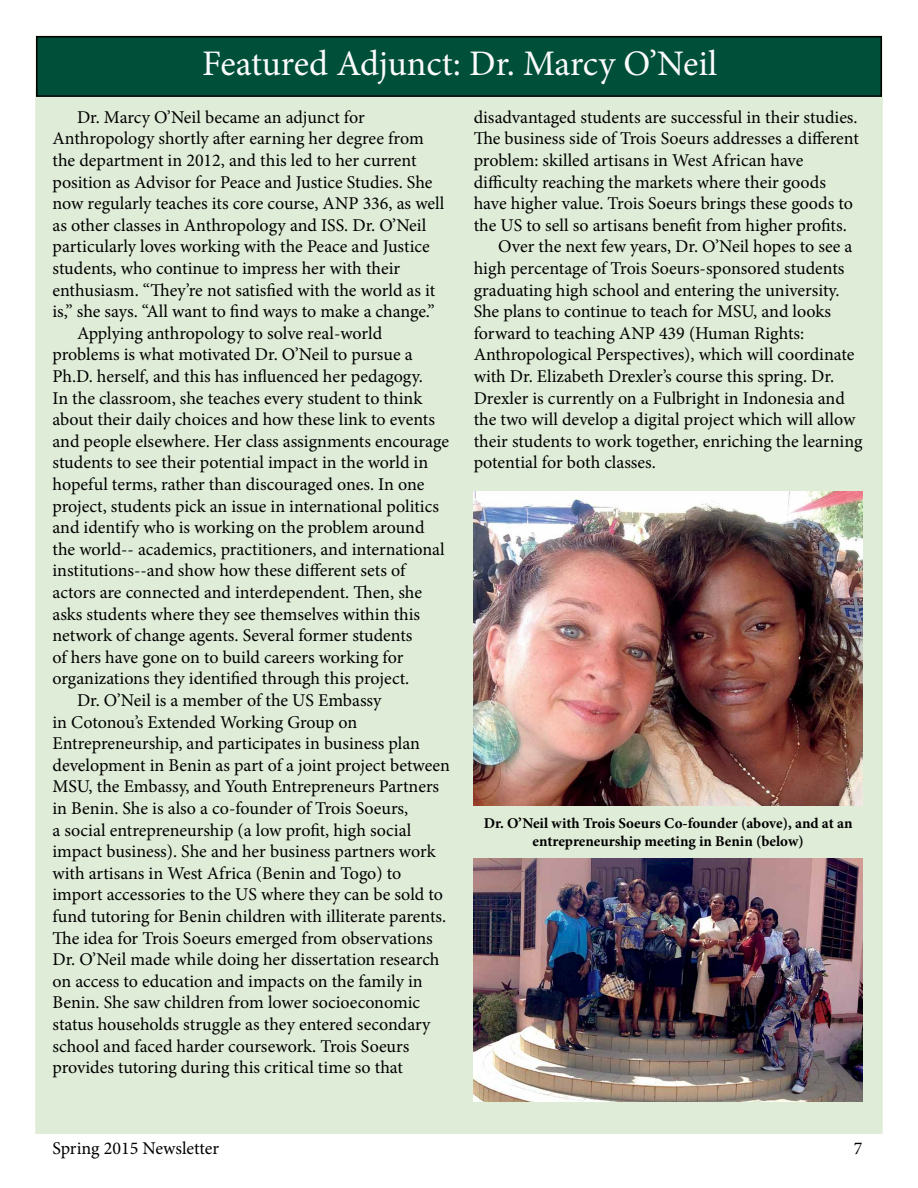
<style>
.page{position:relative;width:918px;height:1188px;background:#fff}
.page>*{position:absolute;margin:0;border:0;box-sizing:border-box;transform-origin:0 0}
.t1{font:36px "Minion Pro";letter-spacing:-.01em;color:#fbfbfb}
.t2{font:18px "Minion Pro";color:#000}
.t3{font:700 15px/18px "Minion Pro";color:#000;text-align:center}
</style>
<div class="page">
<div style="left:35px;top:35px;width:848px;height:1099px;background:#dfecd7"></div>
<div style="left:37px;top:37px;width:844px;height:59px;background:#004f39"></div>
<div style="left:36px;top:36px;width:846px;height:61px;border:2px solid #000"></div>
<img style="left:474px;top:491px;width:388px;height:315px">
<img style="left:474px;top:859px;width:388px;height:243px">
<h1 class="t1" style="left:202px;top:39px;width:517px">Featured Adjunct: Dr. Marcy O’Neil</h1>
<p class="t2" style="left:77px;top:105px;width:289px">Dr. Marcy O’Neil became an adjunct for</p>
<p class="t2" style="left:52px;top:127px;width:373px">Anthropology shortly after earning her degree from</p>
<p class="t2" style="left:52px;top:148px;width:366px">the department in 2012, and this led to her current</p>
<p class="t2" style="left:52px;top:170px;width:382px">position as Advisor for Peace and Justice Studies. She</p>
<p class="t2" style="left:52px;top:191px;width:393px">now regularly teaches its core course, ANP 336, as well</p>
<p class="t2" style="left:52px;top:213px;width:375px">as other classes in Anthropology and ISS. Dr. O’Neil</p>
<p class="t2" style="left:52px;top:235px;width:379px">particularly loves working with the Peace and Justice</p>
<p class="t2" style="left:52px;top:256px;width:349px">students, who continue to impress her with their</p>
<p class="t2" style="left:52px;top:278px;width:384px">enthusiasm. “They’re not satisfied with the world as it</p>
<p class="t2" style="left:52px;top:299px;width:384px">is,” she says. “All want to find ways to make a change.”</p>
<p class="t2" style="left:77px;top:321px;width:307px">Applying anthropology to solve real-world</p>
<p class="t2" style="left:52px;top:343px;width:362px">problems is what motivated Dr. O’Neil to pursue a</p>
<p class="t2" style="left:52px;top:364px;width:372px">Ph.D. herself, and this has influenced her pedagogy.</p>
<p class="t2" style="left:52px;top:386px;width:372px">In the classroom, she teaches every student to think</p>
<p class="t2" style="left:52px;top:407px;width:384px">about their daily choices and how these link to events</p>
<p class="t2" style="left:52px;top:429px;width:398px">and people elsewhere. Her class assignments encourage</p>
<p class="t2" style="left:52px;top:451px;width:377px">students to see their potential impact in the world in</p>
<p class="t2" style="left:52px;top:472px;width:373px">hopeful terms, rather than discouraged ones. In one</p>
<p class="t2" style="left:52px;top:494px;width:388px">project, students pick an issue in international politics</p>
<p class="t2" style="left:52px;top:515px;width:374px">and identify who is working on the problem around</p>
<p class="t2" style="left:52px;top:537px;width:394px">the world-- academics, practitioners, and international</p>
<p class="t2" style="left:52px;top:559px;width:354px">institutions--and show how these different sets of</p>
<p class="t2" style="left:52px;top:580px;width:371px">actors are connected and interdependent. Then, she</p>
<p class="t2" style="left:52px;top:602px;width:369px">asks students where they see themselves within this</p>
<p class="t2" style="left:52px;top:623px;width:362px">network of change agents. Several former students</p>
<p class="t2" style="left:52px;top:645px;width:352px">of hers have gone on to build careers working for</p>
<p class="t2" style="left:52px;top:667px;width:358px">organizations they identified through this project.</p>
<p class="t2" style="left:77px;top:688px;width:306px">Dr. O’Neil is a member of the US Embassy</p>
<p class="t2" style="left:52px;top:710px;width:306px">in Cotonou’s Extended Working Group on</p>
<p class="t2" style="left:52px;top:731px;width:369px">Entrepreneurship, and participates in business plan</p>
<p class="t2" style="left:52px;top:753px;width:399px">development in Benin as part of a joint project between</p>
<p class="t2" style="left:52px;top:775px;width:388px">MSU, the Embassy, and Youth Entrepreneurs Partners</p>
<p class="t2" style="left:52px;top:796px;width:357px">in Benin. She is also a co-founder of Trois Soeurs,</p>
<p class="t2" style="left:52px;top:818px;width:360px">a social entrepreneurship (a low profit, high social</p>
<p class="t2" style="left:52px;top:839px;width:385px">impact business). She and her business partners work</p>
<p class="t2" style="left:52px;top:861px;width:350px">with artisans in West Africa (Benin and Togo) to</p>
<p class="t2" style="left:52px;top:883px;width:392px">import accessories to the US where they can be sold to</p>
<p class="t2" style="left:52px;top:904px;width:395px">fund tutoring for Benin children with illiterate parents.</p>
<p class="t2" style="left:52px;top:926px;width:382px">The idea for Trois Soeurs emerged from observations</p>
<p class="t2" style="left:52px;top:947px;width:388px">Dr. O’Neil made while doing her dissertation research</p>
<p class="t2" style="left:52px;top:969px;width:372px">on access to education and impacts on the family in</p>
<p class="t2" style="left:52px;top:991px;width:369px">Benin. She saw children from lower socioeconomic</p>
<p class="t2" style="left:52px;top:1012px;width:380px">status households struggle as they entered secondary</p>
<p class="t2" style="left:52px;top:1034px;width:358px">school and faced harder coursework. Trois Soeurs</p>
<p class="t2" style="left:52px;top:1055px;width:352px">provides tutoring during this critical time so that</p>
<p class="t2" style="left:474px;top:105px;width:386px">disadvantaged students are successful in their studies.</p>
<p class="t2" style="left:474px;top:127px;width:387px">The business side of Trois Soeurs addresses a different</p>
<p class="t2" style="left:474px;top:148px;width:331px">problem: skilled artisans in West African have</p>
<p class="t2" style="left:474px;top:170px;width:354px">difficulty reaching the markets where their goods</p>
<p class="t2" style="left:474px;top:191px;width:381px">have higher value. Trois Soeurs brings these goods to</p>
<p class="t2" style="left:474px;top:213px;width:375px">the US to sell so artisans benefit from higher profits.</p>
<p class="t2" style="left:498px;top:235px;width:356px">Over the next few years, Dr. O’Neil hopes to see a</p>
<p class="t2" style="left:474px;top:256px;width:372px">high percentage of Trois Soeurs-sponsored students</p>
<p class="t2" style="left:474px;top:278px;width:367px">graduating high school and entering the university.</p>
<p class="t2" style="left:474px;top:299px;width:359px">She plans to continue to teach for MSU, and looks</p>
<p class="t2" style="left:474px;top:321px;width:332px">forward to teaching ANP 439 (Human Rights:</p>
<p class="t2" style="left:474px;top:343px;width:382px">Anthropological Perspectives), which will coordinate</p>
<p class="t2" style="left:474px;top:364px;width:362px">with Dr. Elizabeth Drexler’s course this spring. Dr.</p>
<p class="t2" style="left:474px;top:386px;width:373px">Drexler is currently on a Fulbright in Indonesia and</p>
<p class="t2" style="left:474px;top:407px;width:383px">the two will develop a digital project which will allow</p>
<p class="t2" style="left:474px;top:429px;width:390px">their students to work together, enriching the learning</p>
<p class="t2" style="left:474px;top:451px;width:184px">potential for both classes.</p>
<p class="t3" style="left:484px;top:814px;width:370px">Dr. O’Neil with Trois Soeurs Co-founder (above), and at an entrepreneurship meeting in Benin (below)</p>
<p class="t2" style="left:52px;top:1136px;width:168px">Spring 2015 Newsletter</p>
<p class="t2" style="left:854px;top:1136px;width:10px">7</p>
</div>
